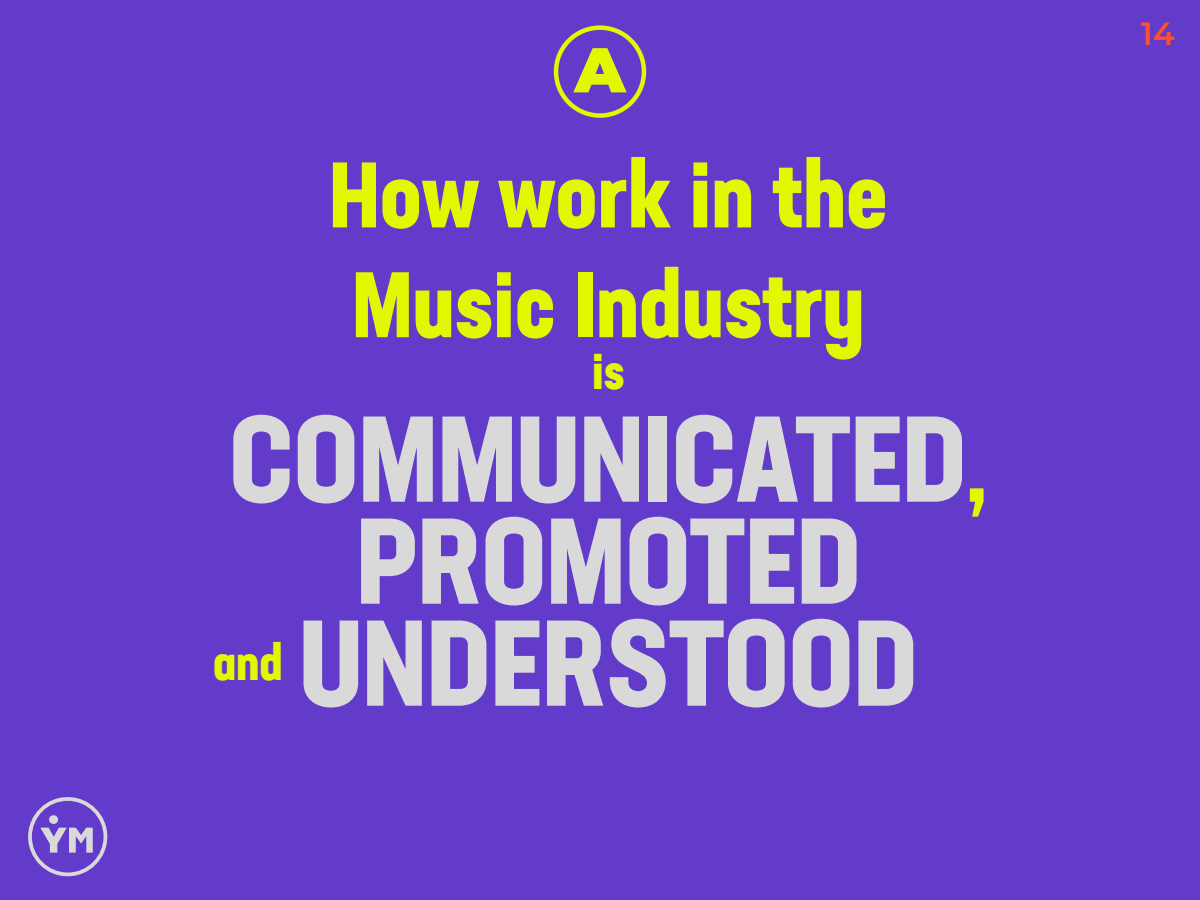
<style>
.page{position:relative;width:1200px;height:900px;background:#623bcb}
.page>*{position:absolute;margin:0;border:0;box-sizing:border-box;transform-origin:0 0}
.t1{font:700 condensed 120px/102px "Neusa Next Std Trial";color:#d9d9d9;text-align:center}
.t2{font:700 condensed 91.5px/109.8px "Neusa Next Std Trial";color:#e3f700}
.t3{font:900 63.15px "Montserrat";color:#e3f700}
.t4{font:700 condensed 49.5px "Neusa Next Std Trial";color:#e3f700}
.t5{font:600 32.1px "Montserrat";color:#ff4f2d}
.s1{font-size:91.5px;color:#e3f700}
</style>
<div class="page">
<svg style="left:28px;top:797px;width:79px;height:79px;background:#8165ce"></svg>
<div style="left:556px;top:28px;width:88px;height:88px;background:#623bcb;border-radius:50%"></div>
<div style="left:554px;top:25px;width:92px;height:93px;border:4px solid #e3f700;border-radius:50%"></div>
<p class="t3" style="left:575px;top:23px;width:52px">A</p>
<p class="t2" style="left:329px;top:149px;width:560px">How work in the<br>Music Industry</p>
<p class="t4" style="left:592px;top:351px;width:34px">is</p>
<p class="t1" style="left:229px;top:419px;width:760px">COMMUNICATED<span class="s1">,<br></span>PROMOTED</p>
<p class="t4" style="left:213px;top:642px;width:71px">and</p>
<p class="t1" style="left:299px;top:623px;width:619px">UNDERSTOOD</p>
<p class="t5" style="left:1141px;top:11px;width:36px">14</p>
</div>
